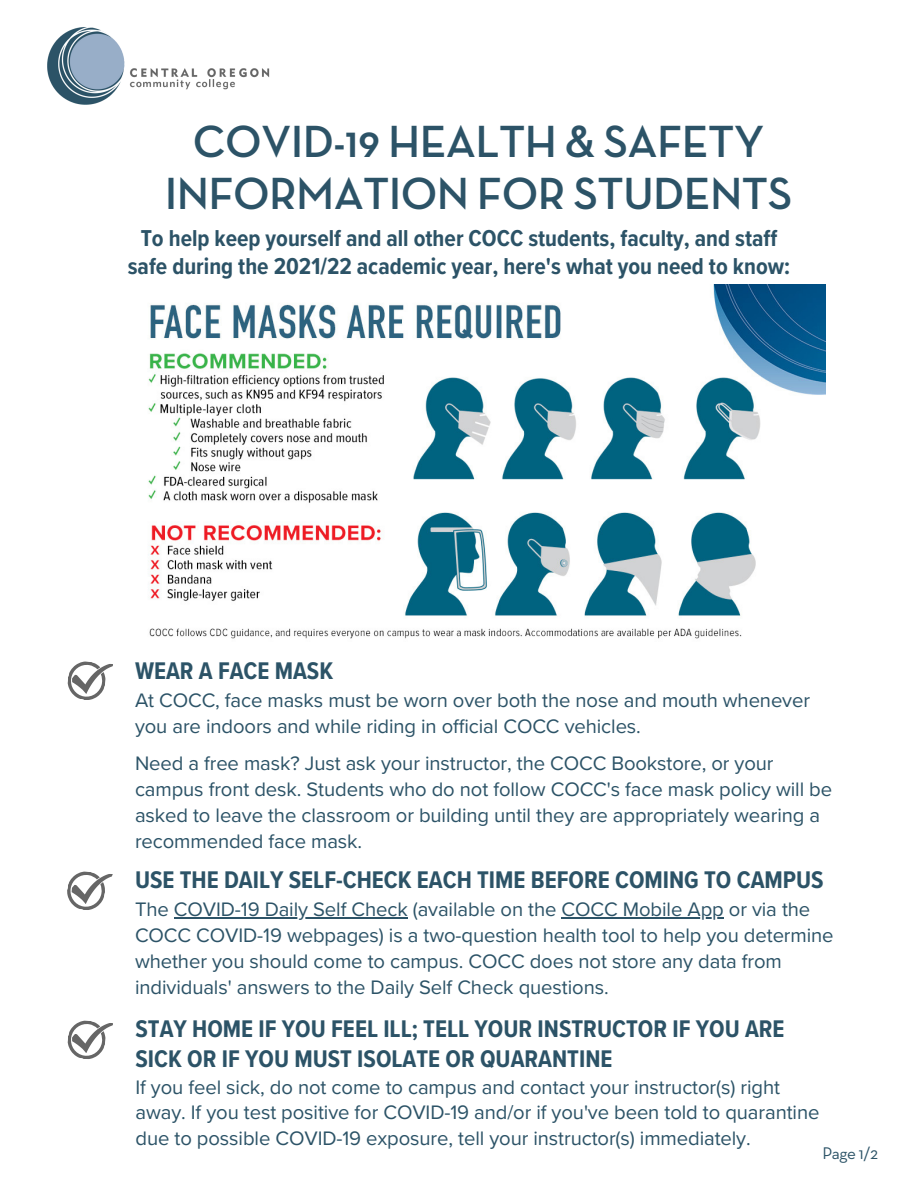
<style>
.page{position:relative;width:918px;height:1188px;background:#fff}
.page>*{position:absolute;margin:0;border:0;box-sizing:border-box;transform-origin:0 0}
.t1{font:700 45.9px/52.5px "Neutraface Display";color:#2c5367;text-align:center}
.t2{font:700 24.9px/29.2px "Proxima Nova Cond";color:#2c5367}
.t3{font:700 23.85px/27.9px "Proxima Nova Cond";color:#2c5367;text-align:center}
.t4{font:20.25px/25.8px "Proxima Nova";letter-spacing:-.005em;color:#2c5367}
.t5{font:17.1px "Neutraface Text";color:#2c5367}
</style>
<div class="page">
<svg style="left:67px;top:661px;width:46px;height:39px"></svg>
<img style="left:47px;top:27px;width:223px;height:78px">
<svg style="left:67px;top:871px;width:46px;height:39px"></svg>
<svg style="left:67px;top:1020px;width:46px;height:39px"></svg>
<img style="left:148px;top:284px;width:678px;height:355px">
<hr style="left:174px;top:917px;width:234px;height:1px;background:#2c5367">
<hr style="left:562px;top:917px;width:162px;height:1px;background:#2c5367">
<p class="t1" style="left:165px;top:117px;width:628px">COVID-19 HEALTH &amp; SAFETY<br>INFORMATION FOR STUDENTS</p>
<p class="t3" style="left:128px;top:224px;width:664px">To help keep yourself and all other COCC students, faculty, and staff safe during the 2021/22 academic year, here's what you need to know:</p>
<p class="t2" style="left:135px;top:657px;width:200px">WEAR A FACE MASK</p>
<p class="t4" style="left:135px;top:688px;width:677px">At COCC, face masks must be worn over both the nose and mouth whenever you are indoors and while riding in official COCC vehicles.</p>
<p class="t4" style="left:135px;top:750px;width:699px">Need a free mask? Just ask your instructor, the COCC Bookstore, or your campus front desk. Students who do not follow COCC's face mask policy will be asked to leave the classroom or building until they are appropriately wearing a recommended face mask.</p>
<p class="t2" style="left:135px;top:866px;width:690px">USE THE DAILY SELF-CHECK EACH TIME BEFORE COMING TO CAMPUS</p>
<p class="t4" style="left:135px;top:897px;width:700px">The COVID-19 Daily Self Check (available on the COCC Mobile App or via the COCC COVID-19 webpages) is a two-question health tool to help you determine whether you should come to campus. COCC does not store any data from individuals' answers to the Daily Self Check questions.</p>
<p class="t2" style="left:135px;top:1015px;width:651px">STAY HOME IF YOU FEEL ILL; TELL YOUR INSTRUCTOR IF YOU ARE<br>SICK OR IF YOU MUST ISOLATE OR QUARANTINE</p>
<p class="t4" style="left:135px;top:1074px;width:686px">If you feel sick, do not come to campus and contact your instructor(s) right away. If you test positive for COVID-19 and/or if you've been told to quarantine due to possible COVID-19 exposure, tell your instructor(s) immediately.</p>
<p class="t5" style="left:822px;top:1146px;width:57px">Page 1/2</p>
</div>
